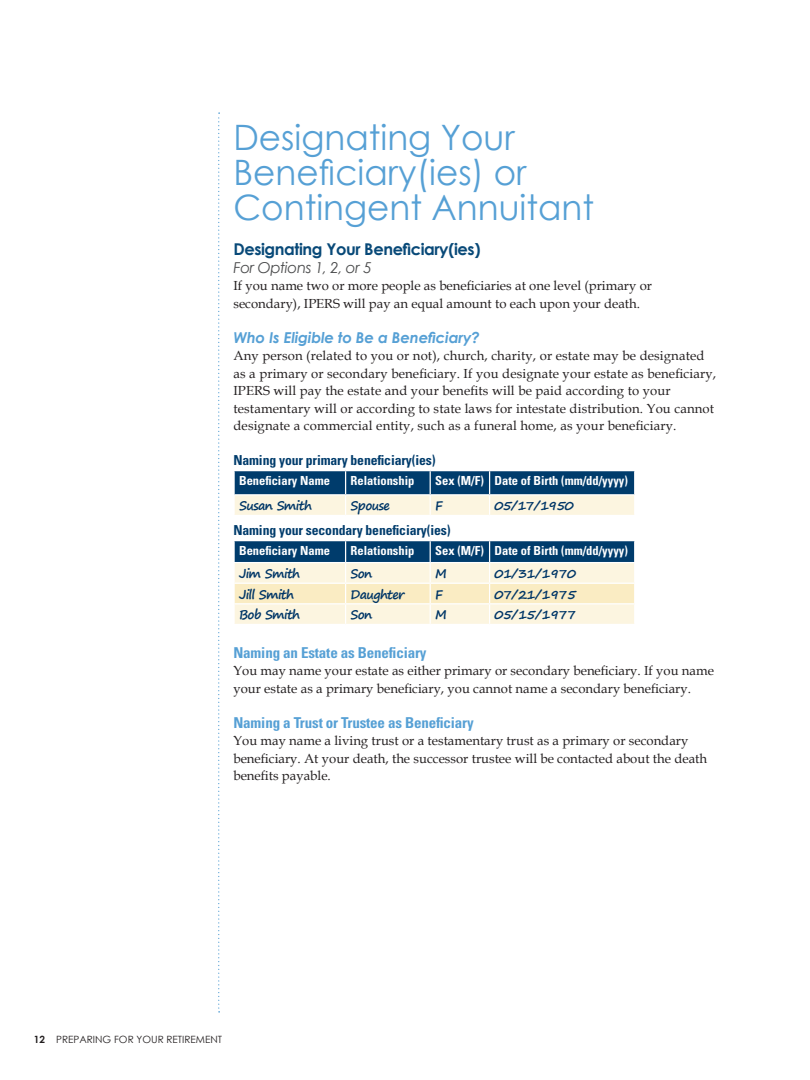
<style>
.page{position:relative;width:810px;height:1080px;background:#fff}
.page>*{position:absolute;margin:0;border:0;box-sizing:border-box;transform-origin:0 0}
.Body{font:35px/35px "Century Gothic";color:#56a0d5}
.Subhead_Century{font:700 16.25px "Century Gothic";letter-spacing:-.025em;color:#084978}
.Subhead_3{font:700 condensed 15px "Univers LT Std";letter-spacing:-.01em;color:#56a0d5}
.Subhead_2{font:italic 700 15px "Century Gothic";letter-spacing:-.01em;color:#56a0d5}
.Subhead_Century-2{font:italic 15px "Century Gothic";letter-spacing:-.025em;color:#4b4c4d}
.Subhead_3-2{font:700 condensed 13.75px "Univers LT Std";letter-spacing:-.01em;color:#003c6c}
.Body-2{font:13.12px/17.5px "Book Antiqua";color:#231f20}
.beneficiary_table_heads{font:700 condensed 12.5px "Univers LT Std";color:#fff}
.table_text{font:700 12.5px "Segoe Print";letter-spacing:-.05em;color:#003667}
.t1{font:10px "Century Gothic";color:#231f20}
.s1{font-weight:700}
</style>
<div class="page">
<svg style="left:234px;top:471px;width:401px;height:44px;background:#7a96a5"></svg>
<svg style="left:234px;top:541px;width:401px;height:83px;background:#bdc5be"></svg>
<svg style="left:218px;top:112px;width:2px;height:900px"></svg>
<p class="Body" style="left:233px;top:119px;width:362px">Designating Your<br>Beneficiary(ies) or<br>Contingent Annuitant</p>
<p class="Subhead_Century" style="left:233px;top:237px;width:249px">Designating Your Beneficiary(ies)</p>
<p class="Subhead_Century-2" style="left:233px;top:257px;width:140px">For Options 1, 2, or 5</p>
<p class="Body-2" style="left:233px;top:276px;width:420px">If you name two or more people as beneficiaries at one level (primary or secondary), IPERS will pay an equal amount to each upon your death.</p>
<p class="Subhead_2" style="left:233px;top:326px;width:248px">Who Is Eligible to Be a Beneficiary?</p>
<p class="Body-2" style="left:233px;top:346px;width:484px">Any person (related to you or not), church, charity, or estate may be designated as a primary or secondary beneficiary. If you designate your estate as beneficiary, IPERS will pay the estate and your benefits will be paid according to your testamentary will or according to state laws for intestate distribution. You cannot designate a commercial entity, such as a funeral home, as your beneficiary.</p>
<p class="Subhead_3-2" style="left:233px;top:452px;width:204px">Naming your primary beneficiary(ies)</p>
<p class="beneficiary_table_heads" style="left:239px;top:473px;width:92px">Beneficiary Name</p>
<p class="beneficiary_table_heads" style="left:351px;top:473px;width:65px">Relationship</p>
<p class="beneficiary_table_heads" style="left:435px;top:473px;width:50px">Sex (M/F)</p>
<p class="beneficiary_table_heads" style="left:495px;top:473px;width:135px">Date of Birth (mm/dd/yyyy)</p>
<p class="table_text" style="left:239px;top:495px;width:74px">Susan Smith</p>
<p class="table_text" style="left:351px;top:495px;width:41px">Spouse</p>
<p class="table_text" style="left:435px;top:495px;width:9px">F</p>
<p class="table_text" style="left:495px;top:495px;width:81px">05/17/1950</p>
<p class="Subhead_3-2" style="left:233px;top:522px;width:219px">Naming your secondary beneficiary(ies)</p>
<p class="beneficiary_table_heads" style="left:239px;top:543px;width:92px">Beneficiary Name</p>
<p class="beneficiary_table_heads" style="left:351px;top:543px;width:65px">Relationship</p>
<p class="beneficiary_table_heads" style="left:435px;top:543px;width:50px">Sex (M/F)</p>
<p class="beneficiary_table_heads" style="left:495px;top:543px;width:135px">Date of Birth (mm/dd/yyyy)</p>
<p class="table_text" style="left:239px;top:562px;width:62px">Jim Smith</p>
<p class="table_text" style="left:351px;top:562px;width:23px">Son</p>
<p class="table_text" style="left:435px;top:562px;width:13px">M</p>
<p class="table_text" style="left:495px;top:562px;width:83px">01/31/1970</p>
<p class="table_text" style="left:239px;top:583px;width:56px">Jill Smith</p>
<p class="table_text" style="left:351px;top:583px;width:56px">Daughter</p>
<p class="table_text" style="left:435px;top:583px;width:9px">F</p>
<p class="table_text" style="left:495px;top:583px;width:83px">07/21/1975</p>
<p class="table_text" style="left:239px;top:604px;width:63px">Bob Smith</p>
<p class="table_text" style="left:351px;top:604px;width:23px">Son</p>
<p class="table_text" style="left:435px;top:604px;width:13px">M</p>
<p class="table_text" style="left:495px;top:604px;width:83px">05/15/1977</p>
<p class="Subhead_3" style="left:233px;top:643px;width:195px">Naming an Estate as Beneficiary</p>
<p class="Body-2" style="left:233px;top:661px;width:482px">You may name your estate as either primary or secondary beneficiary. If you name your estate as a primary beneficiary, you cannot name a secondary beneficiary.</p>
<p class="Subhead_3" style="left:233px;top:713px;width:242px">Naming a Trust or Trustee as Beneficiary</p>
<p class="Body-2" style="left:233px;top:731px;width:475px">You may name a living trust or a testamentary trust as a primary or secondary beneficiary. At your death, the successor trustee will be contacted about the death benefits payable.</p>
<p class="t1" style="left:34px;top:1032px;width:190px"><span class="s1">12</span> PREPARING FOR YOUR RETIREMENT</p>
</div>
